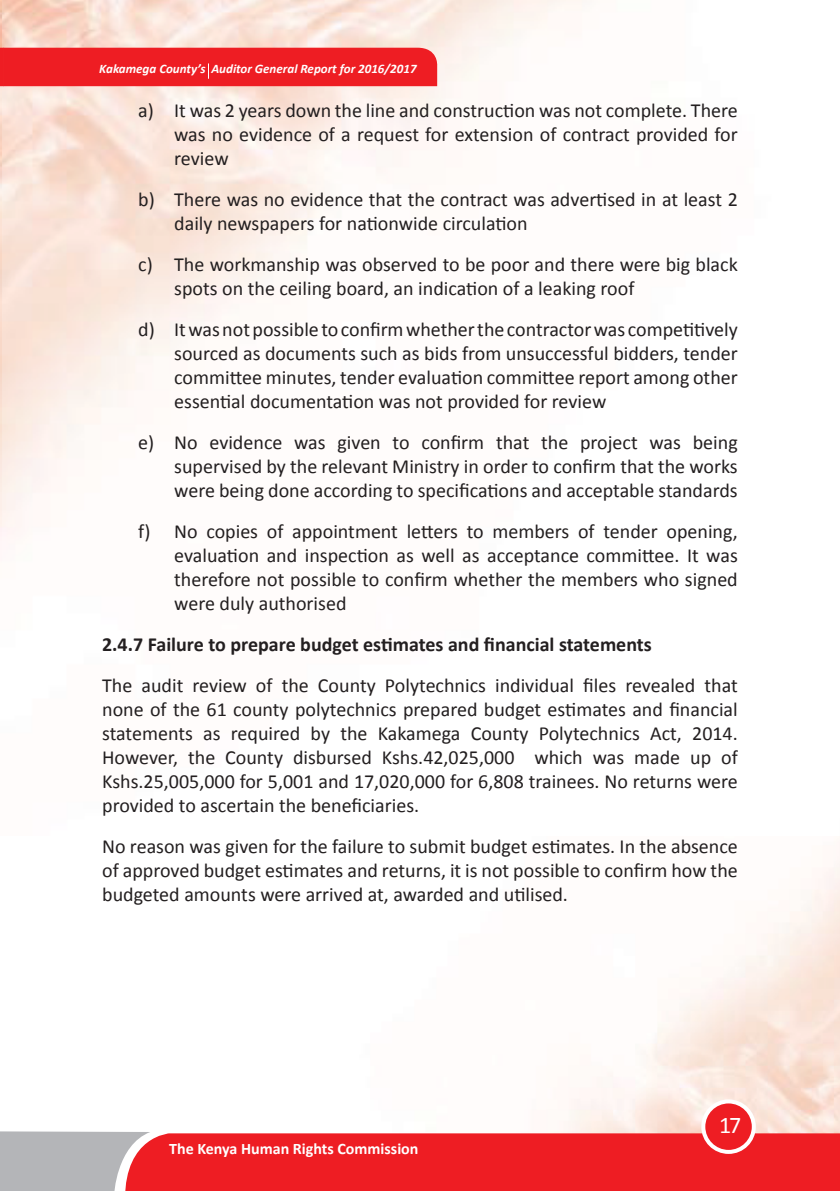
<style>
.page{position:relative;width:840px;height:1191px;background:#fff}
.page>*{position:absolute;margin:0;border:0;box-sizing:border-box;transform-origin:0 0}
.t1{font:24px "Calibri";color:#fff}
.t2{font:20px/24px "Calibri";color:#231f20;text-align:justify}
.Heading_3{font:700 20px "Calibri";color:#231f20}
.t3{font:700 16px "Calibri";color:#fff}
.t4{font:italic 700 13px "Calibri";color:#fff}
</style>
<div class="page">
<svg style="left:150px;top:1102px;width:689px;height:89px;fill:#ee1d23"></svg>
<svg style="left:0;top:1131px;width:150px;height:60px;background:#bfacaf"></svg>
<div style="left:0;top:48px;width:438px;height:38px;background:#ee1d23"></div>
<div style="left:703px;top:1101px;width:50px;height:50px;background:#ee1d23;border-radius:50%"></div>
<div style="left:701px;top:1099px;width:54px;height:54px;border:4px solid #fff;border-radius:50%"></div>
<p class="t4" style="left:99px;top:61px;width:318px">Kakamega County’s Auditor General Report for 2016/2017</p>
<p class="t2" style="left:174px;top:98px;width:564px;text-indent:-36px">a) It was 2 years down the line and construction was not complete. There was no evidence of a request for extension of contract provided for review</p>
<p class="t2" style="left:174px;top:187px;width:564px;text-indent:-36px">b) There was no evidence that the contract was advertised in at least 2 daily newspapers for nationwide circulation</p>
<p class="t2" style="left:174px;top:252px;width:564px;text-indent:-36px">c) The workmanship was observed to be poor and there were big black spots on the ceiling board, an indication of a leaking roof</p>
<p class="t2" style="left:174px;top:318px;width:564px;text-indent:-36px">d) It was not possible to confirm whether the contractor was competitively sourced as documents such as bids from unsuccessful bidders, tender committee minutes, tender evaluation committee report among other essential documentation was not provided for review</p>
<p class="t2" style="left:174px;top:431px;width:564px;text-indent:-36px">e) No evidence was given to confirm that the project was being supervised by the relevant Ministry in order to confirm that the works were being done according to specifications and acceptable standards</p>
<p class="t2" style="left:174px;top:520px;width:564px;text-indent:-36px">f) No copies of appointment letters to members of tender opening, evaluation and inspection as well as acceptance committee. It was therefore not possible to confirm whether the members who signed were duly authorised</p>
<p class="Heading_3" style="left:102px;top:632px;width:551px">2.4.7 Failure to prepare budget estimates and financial statements</p>
<p class="t2" style="left:102px;top:674px;width:636px">The audit review of the County Polytechnics individual files revealed that none of the 61 county polytechnics prepared budget estimates and financial statements as required by the Kakamega County Polytechnics Act, 2014.<br>However, the County disbursed Kshs.42,025,000 which was made up of Kshs.25,005,000 for 5,001 and 17,020,000 for 6,808 trainees. No returns were provided to ascertain the beneficiaries.</p>
<p class="t2" style="left:102px;top:835px;width:636px">No reason was given for the failure to submit budget estimates. In the absence of approved budget estimates and returns, it is not possible to confirm how the budgeted amounts were arrived at, awarded and utilised.</p>
<p class="t3" style="left:169px;top:1138px;width:251px">The Kenya Human Rights Commission</p>
<p class="t1" style="left:718px;top:1110px;width:24px">17</p>
</div>
